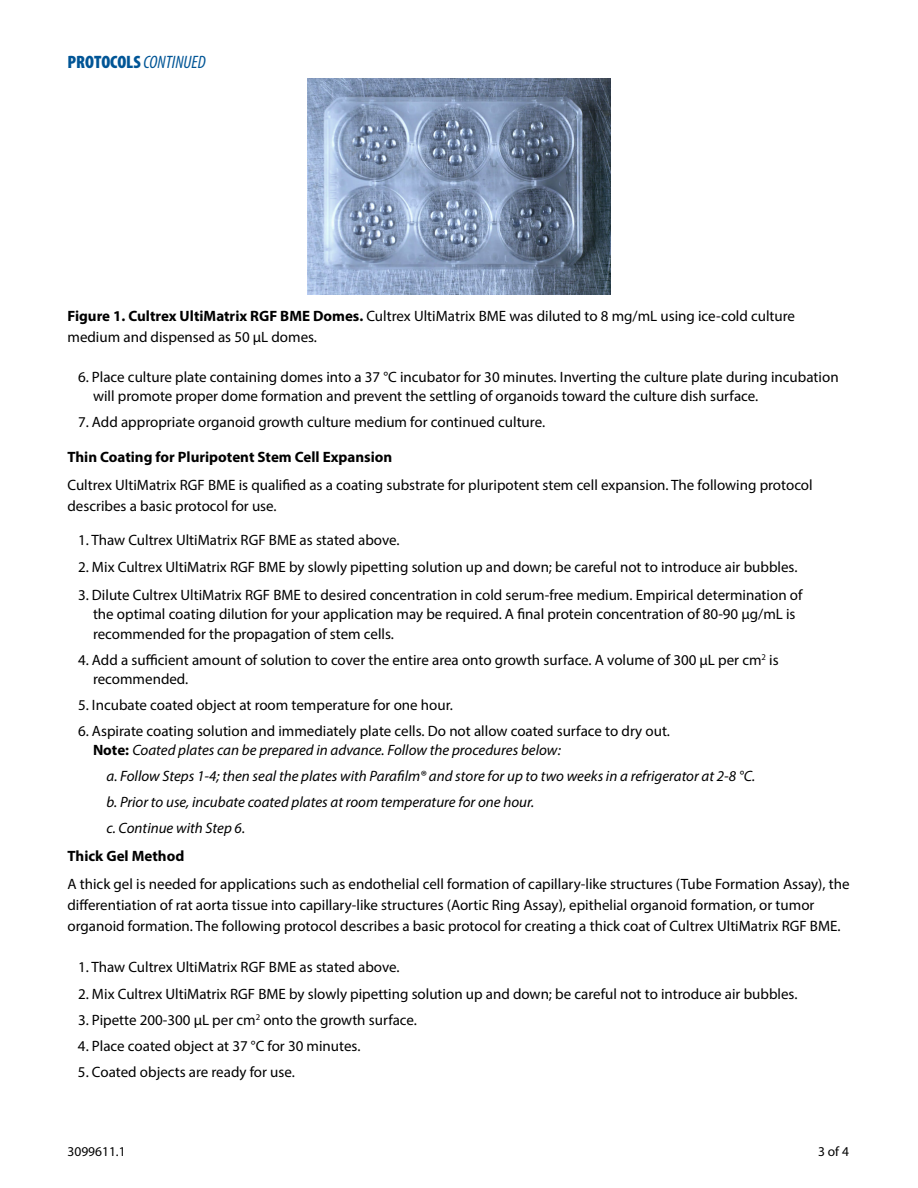
<style>
.page{position:relative;width:918px;height:1188px;background:#fff}
.page>*{position:absolute;margin:0;border:0;box-sizing:border-box;transform-origin:0 0}
.t1{font:900 condensed 18px "Myriad Pro";color:#005596}
.t2{font:15px/19.5px "Myriad Pro";color:#000}
.t3{font:italic 15px/26px "Myriad Pro";color:#000}
.t4{font:700 15px "Myriad Pro";color:#000}
.t5{font:13.5px "Myriad Pro";color:#000}
.s1{font-weight:400;font-style:italic}
.s2{font-weight:700}
.s3{font-style:italic}
</style>
<div class="page">
<img style="left:308px;top:79px;width:302px;height:216px">
<p class="t1" style="left:68px;top:50px;width:140px">PROTOCOLS <span class="s1">CONTINUED</span></p>
<p class="t2" style="left:68px;top:306px;width:729px;line-height:21px"><span class="s2">Figure 1. Cultrex UltiMatrix RGF BME Domes.</span> Cultrex UltiMatrix BME was diluted to 8 mg/mL using ice-cold culture medium and dispensed as 50 µL domes.</p>
<p class="t2" style="left:93px;top:367px;width:747px;text-indent:-15px">6. Place culture plate containing domes into a 37 °C incubator for 30 minutes. Inverting the culture plate during incubation will promote proper dome formation and prevent the settling of organoids toward the culture dish surface.</p>
<p class="t2" style="left:78px;top:412px;width:469px">7. Add appropriate organoid growth culture medium for continued culture.</p>
<p class="t4" style="left:68px;top:447px;width:326px">Thin Coating for Pluripotent Stem Cell Expansion</p>
<p class="t2" style="left:68px;top:474px;width:747px;line-height:21px">Cultrex UltiMatrix RGF BME is qualified as a coating substrate for pluripotent stem cell expansion. The following protocol describes a basic protocol for use.</p>
<p class="t2" style="left:78px;top:530px;width:323px">1. Thaw Cultrex UltiMatrix RGF BME as stated above.</p>
<p class="t2" style="left:78px;top:557px;width:721px">2. Mix Cultrex UltiMatrix RGF BME by slowly pipetting solution up and down; be careful not to introduce air bubbles.</p>
<p class="t2" style="left:93px;top:585px;width:711px;text-indent:-15px">3. Dilute Cultrex UltiMatrix RGF BME to desired concentration in cold serum-free medium. Empirical determination of the optimal coating dilution for your application may be required. A final protein concentration of 80-90 µg/mL is recommended for the propagation of stem cells.</p>
<p class="t2" style="left:93px;top:650px;width:687px;text-indent:-15px">4. Add a sufficient amount of solution to cover the entire area onto growth surface. A volume of 300 µL per cm<sup>2</sup> is recommended.</p>
<p class="t2" style="left:78px;top:695px;width:377px">5. Incubate coated object at room temperature for one hour.</p>
<p class="t2" style="left:93px;top:721px;width:579px;text-indent:-15px">6. Aspirate coating solution and immediately plate cells. Do not allow coated surface to dry out.<br><span class="s2">Note:</span> <span class="s3">Coated plates can be prepared in advance. Follow the procedures below:</span></p>
<p class="t3" style="left:107px;top:763px;width:650px">a. Follow Steps 1-4; then seal the plates with Parafilm® and store for up to two weeks in a refrigerator at 2-8 °C. b. Prior to use, incubate coated plates at room temperature for one hour.<br>c. Continue with Step 6.</p>
<p class="t4" style="left:68px;top:846px;width:118px">Thick Gel Method</p>
<p class="t2" style="left:68px;top:873px;width:784px;line-height:21px">A thick gel is needed for applications such as endothelial cell formation of capillary-like structures (Tube Formation Assay), the differentiation of rat aorta tissue into capillary-like structures (Aortic Ring Assay), epithelial organoid formation, or tumor organoid formation. The following protocol describes a basic protocol for creating a thick coat of Cultrex UltiMatrix RGF BME.</p>
<p class="t2" style="left:78px;top:957px;width:323px">1. Thaw Cultrex UltiMatrix RGF BME as stated above.</p>
<p class="t2" style="left:78px;top:984px;width:721px">2. Mix Cultrex UltiMatrix RGF BME by slowly pipetting solution up and down; be careful not to introduce air bubbles.</p>
<p class="t2" style="left:78px;top:1010px;width:341px">3. Pipette 200-300 μL per cm<sup>2</sup> onto the growth surface.</p>
<p class="t2" style="left:78px;top:1036px;width:284px">4. Place coated object at 37 °C for 30 minutes.</p>
<p class="t2" style="left:78px;top:1062px;width:218px">5. Coated objects are ready for use.</p>
<p class="t5" style="left:68px;top:1143px;width:60px">3099611.1</p>
<p class="t5" style="left:818px;top:1143px;width:32px">3 of 4</p>
</div>
